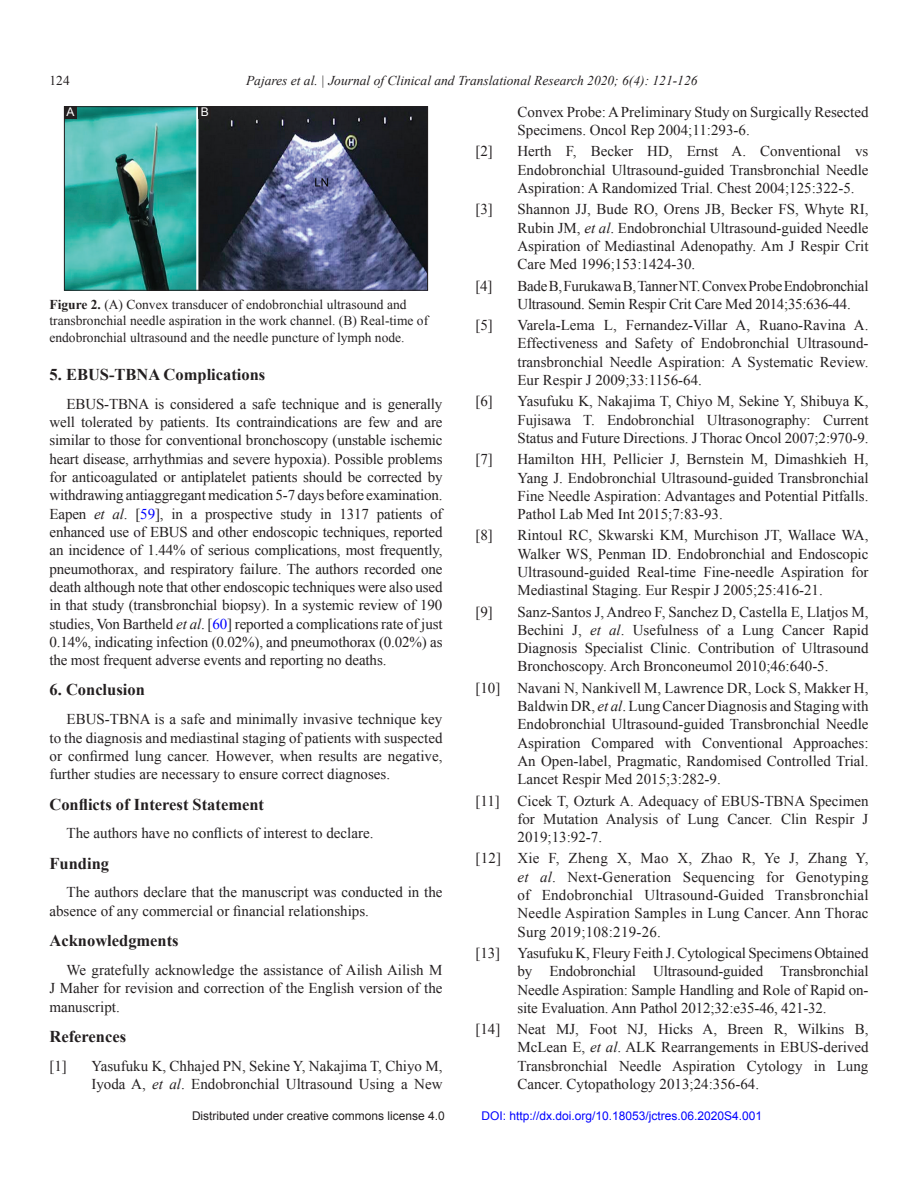
<style>
.page{position:relative;width:918px;height:1188px;background:#fff}
.page>*{position:absolute;margin:0;border:0;box-sizing:border-box;transform-origin:0 0}
.t1{font:700 16.5px "Times New Roman";color:#231f20}
.REF{font:15px/18.3px "Times New Roman";color:#231f20;text-align:justify}
.TX{font:15px/18.3px "Times New Roman";color:#231f20;text-align:justify}
.REF-2{font:15px/18.3px "Times New Roman";letter-spacing:-.02em;color:#231f20}
.FGC{font:13.5px/16.5px "Times New Roman";color:#231f20}
.t2{font:italic 13.5px "Times New Roman";color:#231f20}
.t3{font:12px "Arial";color:#00f}
.t4{font:12px "Arial";color:#231f20}
.LABEL{font:12px "Arial";color:#fff}
.s1{font-weight:700}
.s2{font-style:italic}
.s3{color:#00f}
</style>
<div class="page">
<img style="left:66px;top:108px;width:360px;height:180px">
<div style="left:64px;top:106px;width:364px;height:184px;border:1px solid #231f20"></div>
<div style="left:198px;top:106px;width:13px;height:13px;background:#231f20"></div>
<div style="left:64px;top:106px;width:13px;height:13px;background:#231f20"></div>
<p class="FGC" style="left:50px;top:71px;width:22px">124</p>
<p class="t2" style="left:246px;top:71px;width:453px">Pajares et al. | Journal of Clinical and Translational Research 2020; 6(4): 121-126</p>
<p class="LABEL" style="left:67px;top:104px;width:10px">A</p>
<p class="LABEL" style="left:201px;top:104px;width:10px">B</p>
<p class="FGC" style="left:50px;top:296px;width:380px"><span class="s1">Figure 2.</span> (A) Convex transducer of endobronchial ultrasound and transbronchial needle aspiration in the work channel. (B) Real-time of endobronchial ultrasound and the needle puncture of lymph node.</p>
<h1 class="t1" style="left:50px;top:363px;width:217px">5. EBUS-TBNA Complications</h1>
<p class="TX" style="left:50px;top:394px;width:395px;text-indent:17px">EBUS-TBNA is considered a safe technique and is generally well tolerated by patients. Its contraindications are few and are similar to those for conventional bronchoscopy (unstable ischemic heart disease, arrhythmias and severe hypoxia). Possible problems for anticoagulated or antiplatelet patients should be corrected by withdrawing antiaggregant medication 5-7 days before examination.<br>Eapen <span class="s2">et al</span>. [<span class="s3">59</span>], in a prospective study in 1317 patients of enhanced use of EBUS and other endoscopic techniques, reported an incidence of 1.44% of serious complications, most frequently, pneumothorax, and respiratory failure. The authors recorded one death although note that other endoscopic techniques were also used in that study (transbronchial biopsy). In a systemic review of 190 studies, Von Bartheld <span class="s2">et al</span>. [<span class="s3">60</span>] reported a complications rate of just 0.14%, indicating infection (0.02%), and pneumothorax (0.02%) as the most frequent adverse events and reporting no deaths.</p>
<h1 class="t1" style="left:50px;top:678px;width:97px">6. Conclusion</h1>
<p class="TX" style="left:50px;top:710px;width:395px;text-indent:17px">EBUS-TBNA is a safe and minimally invasive technique key to the diagnosis and mediastinal staging of patients with suspected or confirmed lung cancer. However, when results are negative, further studies are necessary to ensure correct diagnoses.</p>
<h1 class="t1" style="left:50px;top:792px;width:216px">Conflicts of Interest Statement</h1>
<p class="TX" style="left:67px;top:824px;width:309px">The authors have no conflicts of interest to declare.</p>
<h1 class="t1" style="left:50px;top:851px;width:61px">Funding</h1>
<p class="TX" style="left:50px;top:883px;width:395px;text-indent:17px">The authors declare that the manuscript was conducted in the absence of any commercial or financial relationships.</p>
<h1 class="t1" style="left:50px;top:929px;width:131px">Acknowledgments</h1>
<p class="TX" style="left:50px;top:960px;width:395px;text-indent:17px">We gratefully acknowledge the assistance of Ailish Ailish M J Maher for revision and correction of the English version of the manuscript.</p>
<h1 class="t1" style="left:50px;top:1024px;width:78px">References</h1>
<p class="REF" style="left:50px;top:1056px;width:19px">[1]</p>
<p class="REF" style="left:92px;top:1056px;width:353px">Yasufuku K, Chhajed PN, Sekine Y, Nakajima T, Chiyo M,<br>Iyoda A, <span class="s2">et al</span>. Endobronchial Ultrasound Using a New</p>
<p class="REF" style="left:518px;top:102px;width:353px">Convex Probe: A Preliminary Study on Surgically Resected<br>Specimens. Oncol Rep 2004;11:293-6.</p>
<p class="REF" style="left:476px;top:142px;width:19px">[2]</p>
<p class="REF" style="left:518px;top:142px;width:353px">Herth F, Becker HD, Ernst A. Conventional vs Endobronchial Ultrasound-guided Transbronchial Needle Aspiration: A Randomized Trial. Chest 2004;125:322-5.</p>
<p class="REF" style="left:476px;top:200px;width:19px">[3]</p>
<p class="REF" style="left:518px;top:200px;width:353px">Shannon JJ, Bude RO, Orens JB, Becker FS, Whyte RI, Rubin JM, <span class="s2">et al</span>. Endobronchial Ultrasound-guided Needle Aspiration of Mediastinal Adenopathy. Am J Respir Crit Care Med 1996;153:1424-30.</p>
<p class="REF" style="left:476px;top:276px;width:18px">[4]</p>
<p class="REF-2" style="left:518px;top:276px;width:353px">Bade B, Furukawa B, Tanner NT. Convex Probe Endobronchial<br>Ultrasound. Semin Respir Crit Care Med 2014;35:636-44.</p>
<p class="REF" style="left:476px;top:316px;width:19px">[5]</p>
<p class="REF" style="left:518px;top:316px;width:353px">Varela-Lema L, Fernandez-Villar A, Ruano-Ravina A.<br>Effectiveness and Safety of Endobronchial Ultrasound&shy;transbronchial Needle Aspiration: A Systematic Review.<br>Eur Respir J 2009;33:1156-64.</p>
<p class="REF" style="left:476px;top:392px;width:19px">[6]</p>
<p class="REF" style="left:518px;top:392px;width:353px">Yasufuku K, Nakajima T, Chiyo M, Sekine Y, Shibuya K, Fujisawa T. Endobronchial Ultrasonography: Current Status and Future Directions. J Thorac Oncol 2007;2:970-9.</p>
<p class="REF" style="left:476px;top:450px;width:19px">[7]</p>
<p class="REF" style="left:518px;top:450px;width:353px">Hamilton HH, Pellicier J, Bernstein M, Dimashkieh H, Yang J. Endobronchial Ultrasound-guided Transbronchial Fine Needle Aspiration: Advantages and Potential Pitfalls.<br>Pathol Lab Med Int 2015;7:83-93.</p>
<p class="REF" style="left:476px;top:526px;width:19px">[8]</p>
<p class="REF" style="left:518px;top:526px;width:353px">Rintoul RC, Skwarski KM, Murchison JT, Wallace WA, Walker WS, Penman ID. Endobronchial and Endoscopic Ultrasound-guided Real-time Fine-needle Aspiration for Mediastinal Staging. Eur Respir J 2005;25:416-21.</p>
<p class="REF" style="left:476px;top:602px;width:19px">[9]</p>
<p class="REF" style="left:518px;top:602px;width:353px">Sanz-Santos J, Andreo F, Sanchez D, Castella E, Llatjos M, Bechini J, <span class="s2">et al</span>. Usefulness of a Lung Cancer Rapid Diagnosis Specialist Clinic. Contribution of Ultrasound Bronchoscopy. Arch Bronconeumol 2010;46:640-5.</p>
<p class="REF" style="left:518px;top:678px;width:353px;text-indent:-42px">[10] Navani N, Nankivell M, Lawrence DR, Lock S, Makker H, Baldwin DR, <span class="s2">et al</span>. Lung Cancer Diagnosis and Staging with Endobronchial Ultrasound-guided Transbronchial Needle Aspiration Compared with Conventional Approaches:<br>An Open-label, Pragmatic, Randomised Controlled Trial.<br>Lancet Respir Med 2015;3:282-9.</p>
<p class="REF" style="left:518px;top:791px;width:353px;text-indent:-42px">[11] Cicek T, Ozturk A. Adequacy of EBUS-TBNA Specimen for Mutation Analysis of Lung Cancer. Clin Respir J 2019;13:92-7.</p>
<p class="REF" style="left:518px;top:849px;width:353px;text-indent:-42px">[12] Xie F, Zheng X, Mao X, Zhao R, Ye J, Zhang Y, <span class="s2">et al</span>. Next-Generation Sequencing for Genotyping of Endobronchial Ultrasound-Guided Transbronchial Needle Aspiration Samples in Lung Cancer. Ann Thorac Surg 2019;108:219-26.</p>
<p class="REF" style="left:518px;top:943px;width:353px;text-indent:-42px">[13] Yasufuku K, Fleury Feith J. Cytological Specimens Obtained by Endobronchial Ultrasound-guided Transbronchial Needle Aspiration: Sample Handling and Role of Rapid on&shy;site Evaluation. Ann Pathol 2012;32:e35-46, 421-32.</p>
<p class="REF" style="left:518px;top:1019px;width:353px;text-indent:-42px">[14] Neat MJ, Foot NJ, Hicks A, Breen R, Wilkins B, McLean E, <span class="s2">et al</span>. ALK Rearrangements in EBUS-derived Transbronchial Needle Aspiration Cytology in Lung Cancer. Cytopathology 2013;24:356-64.</p>
<p class="t4" style="left:192px;top:1108px;width:254px">Distributed under creative commons license 4.0</p>
<p class="t3" style="left:482px;top:1108px;width:282px">DOI: http://dx.doi.org/10.18053/jctres.06.2020S4.001</p>
</div>
